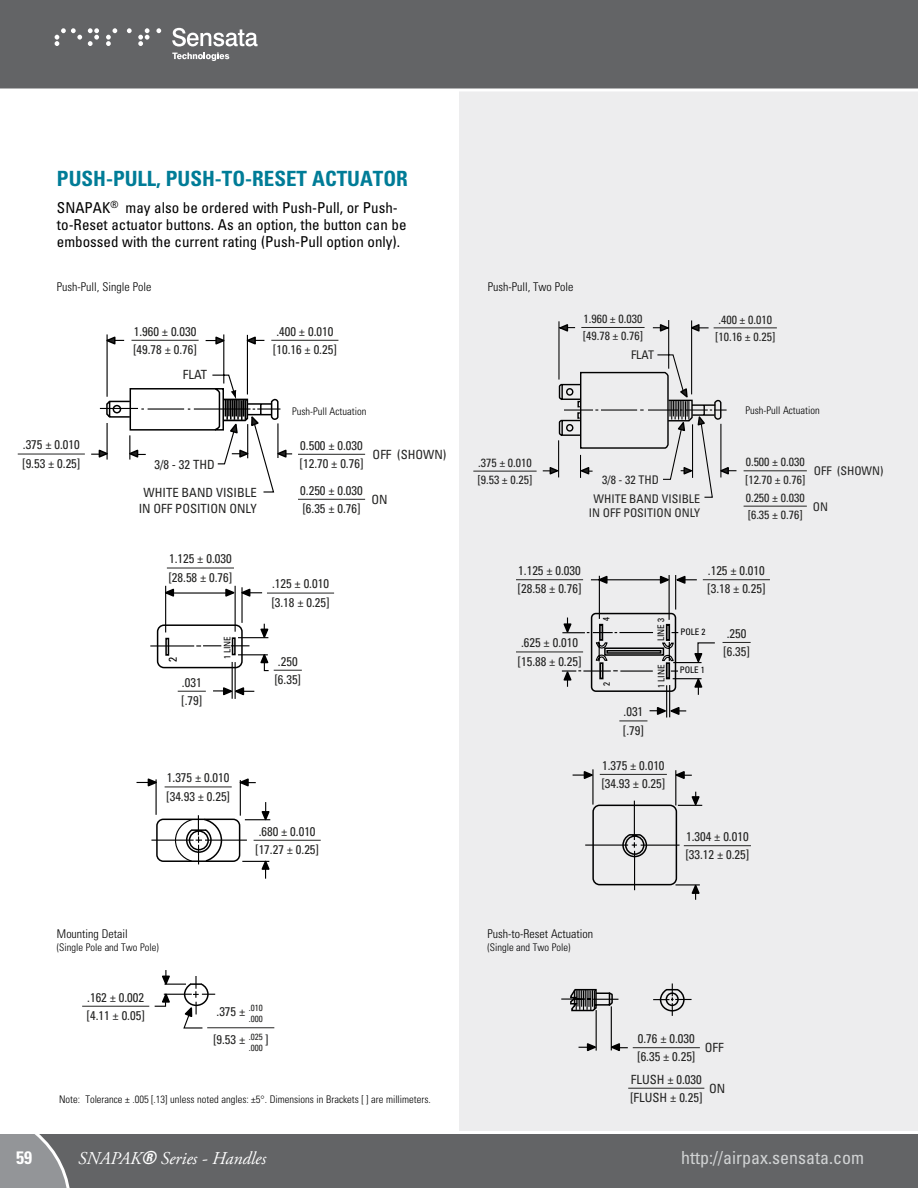
<style>
.page{position:relative;width:918px;height:1188px;background:#fff}
.page>*{position:absolute;margin:0;border:0;box-sizing:border-box;transform-origin:0 0}
.t1{font:700 condensed 21px "Univers";color:#007c97}
.t2{font:condensed 18px "Univers";color:#d1d3d4}
.t3{font:italic 18px "Adobe Garamond Pro";color:#fff}
.t4{font:700 condensed 18px "Univers";color:#fff}
.t5{font:condensed 15px/17.2px "Univers";color:#000}
.t6{font:condensed 12.6px/18.3px "Univers";color:#242423}
.t7{font:condensed 12px/17.2px "Univers";color:#242423}
.t8{font:300 condensed 12px "Univers";color:#000}
.t9{font:condensed 11.25px "Univers";color:#000}
.t10{font:300 condensed 10.5px "Univers";color:#000}
.t11{font:condensed 9px "Univers";color:#000}
.t12{font:condensed 9px/10.8px "Univers";color:#242423}
.s1{font-family:"Univers";font-weight:700;font-stretch:condensed}
</style>
<div class="page">
<div style="left:459px;top:54px;width:459px;height:1134px;background:#ededee"></div>
<div style="left:156px;top:819px;width:84px;height:43px;border:2px solid #000;border-radius:6px"></div>
<hr style="left:151px;top:840px;width:43px;height:1px;background:#000">
<hr style="left:205px;top:840px;width:42px;height:1px;background:#000">
<svg style="left:174px;top:815px;width:49px;height:49px"></svg>
<hr style="left:240px;top:780px;width:1px;height:36px;background:#000">
<hr style="left:156px;top:779px;width:1px;height:36px;background:#000">
<hr style="left:165px;top:787px;width:67px;height:1px;background:#242423">
<hr style="left:254px;top:840px;width:67px;height:1px;background:#242423">
<svg style="left:239px;top:778px;width:17px;height:10px"></svg>
<svg style="left:137px;top:778px;width:20px;height:10px"></svg>
<svg style="left:245px;top:802px;width:26px;height:19px"></svg>
<svg style="left:242px;top:860px;width:28px;height:19px"></svg>
<hr style="left:267px;top:593px;width:67px;height:1px;background:#242423">
<hr style="left:167px;top:568px;width:67px;height:1px;background:#242423">
<svg style="left:150px;top:585px;width:152px;height:114px"></svg>
<hr style="left:516px;top:652px;width:67px;height:1px;background:#242423">
<hr style="left:516px;top:579px;width:67px;height:1px;background:#242423">
<hr style="left:703px;top:579px;width:67px;height:1px;background:#242423">
<svg style="left:723px;top:642px;width:28px;height:1px"></svg>
<svg style="left:561px;top:575px;width:155px;height:147px"></svg>
<div style="left:592px;top:805px;width:85px;height:80px;border:2px solid #000;border-radius:6px"></div>
<hr style="left:585px;top:845px;width:43px;height:1px;background:#000">
<hr style="left:641px;top:845px;width:39px;height:1px;background:#000">
<hr style="left:634px;top:801px;width:1px;height:39px;background:#000">
<hr style="left:634px;top:851px;width:1px;height:39px;background:#000">
<svg style="left:622px;top:833px;width:26px;height:25px"></svg>
<hr style="left:592px;top:769px;width:2px;height:36px;background:#000">
<hr style="left:675px;top:770px;width:1px;height:35px;background:#000">
<hr style="left:600px;top:774px;width:67px;height:1px;background:#242423">
<hr style="left:684px;top:845px;width:67px;height:1px;background:#242423">
<svg style="left:675px;top:770px;width:17px;height:10px"></svg>
<svg style="left:573px;top:770px;width:21px;height:11px"></svg>
<svg style="left:678px;top:792px;width:24px;height:14px"></svg>
<svg style="left:675px;top:882px;width:25px;height:18px"></svg>
<hr style="left:207px;top:1027px;width:67px;height:1px;background:#242423">
<svg style="left:154px;top:970px;width:61px;height:59px"></svg>
<hr style="left:82px;top:1006px;width:67px;height:1px;background:#242423">
<svg style="left:653px;top:983px;width:39px;height:33px"></svg>
<hr style="left:561px;top:998px;width:24px;height:2px;background:#000">
<hr style="left:596px;top:1010px;width:1px;height:41px;background:#000">
<hr style="left:611px;top:1006px;width:1px;height:44px;background:#000">
<svg style="left:569px;top:988px;width:49px;height:24px"></svg>
<hr style="left:633px;top:1047px;width:67px;height:1px;background:#242423">
<hr style="left:628px;top:1088px;width:76px;height:1px;background:#242423">
<svg style="left:579px;top:1042px;width:18px;height:10px"></svg>
<svg style="left:610px;top:1042px;width:18px;height:9px"></svg>
<hr style="left:18px;top:454px;width:67px;height:1px;background:#242423">
<hr style="left:271px;top:340px;width:67px;height:1px;background:#242423">
<hr style="left:298px;top:454px;width:67px;height:1px;background:#242423">
<hr style="left:298px;top:499px;width:67px;height:1px;background:#242423">
<svg style="left:91px;top:334px;width:202px;height:159px"></svg>
<hr style="left:473px;top:471px;width:64px;height:1px;background:#242423">
<hr style="left:714px;top:328px;width:63px;height:1px;background:#242423">
<hr style="left:744px;top:470px;width:63px;height:1px;background:#242423">
<hr style="left:744px;top:506px;width:63px;height:1px;background:#242423">
<svg style="left:542px;top:320px;width:196px;height:178px"></svg>
<div style="left:0;top:0;width:918px;height:91px;background:#636466"></div>
<svg style="left:172px;top:28px;width:86px;height:33px"></svg>
<svg style="left:88px;top:28px;width:11px;height:18px"></svg>
<svg style="left:106px;top:28px;width:11px;height:18px"></svg>
<svg style="left:138px;top:28px;width:12px;height:18px"></svg>
<svg style="left:156px;top:28px;width:5px;height:5px"></svg>
<svg style="left:55px;top:28px;width:27px;height:18px"></svg>
<svg style="left:127px;top:28px;width:5px;height:5px"></svg>
<div style="left:73px;top:1131px;width:845px;height:57px;background:#636466"></div>
<svg style="left:0;top:1134px;width:73px;height:54px"></svg>
<h1 class="t1" style="left:57px;top:166px;width:352px">PUSH-PULL, PUSH-TO-RESET ACTUATOR</h1>
<p class="t5" style="left:57px;top:198px;width:351px">SNAPAK<sup>®</sup> may also be ordered with Push-Pull, or Push&shy;to-Reset actuator buttons. As an option, the button can be embossed with the current rating (Push-Pull option only).</p>
<p class="t8" style="left:57px;top:279px;width:96px">Push-Pull, Single Pole</p>
<p class="t6" style="left:133px;top:322px;width:65px">1.960 ± 0.030 [49.78 ± 0.76]</p>
<p class="t6" style="left:22px;top:436px;width:60px">.375 ± 0.010 [9.53 ± 0.25]</p>
<p class="t6" style="left:183px;top:365px;width:26px">FLAT</p>
<p class="t6" style="left:154px;top:455px;width:62px">3/8 - 32 THD</p>
<p class="t6" style="left:139px;top:485px;width:120px;line-height:15.1px;text-align:center">WHITE BAND VISIBLE<br>IN OFF POSITION ONLY</p>
<p class="t6" style="left:273px;top:322px;width:65px">.400 ± 0.010 [10.16 ± 0.25]</p>
<p class="t10" style="left:292px;top:405px;width:76px">Push-Pull Actuation</p>
<p class="t6" style="left:300px;top:436px;width:65px">0.500 ± 0.030 [12.70 ± 0.76]</p>
<p class="t6" style="left:373px;top:445px;width:75px">OFF (SHOWN)</p>
<p class="t6" style="left:300px;top:481px;width:64px">0.250 ± 0.030 [6.35 ± 0.76]</p>
<p class="t6" style="left:371px;top:490px;width:18px">ON</p>
<p class="t8" style="left:488px;top:279px;width:87px">Push-Pull, Two Pole</p>
<p class="t7" style="left:583px;top:310px;width:62px">1.960 ± 0.030 [49.78 ± 0.76]</p>
<p class="t7" style="left:631px;top:346px;width:24px">FLAT</p>
<p class="t7" style="left:715px;top:310px;width:62px">.400 ± 0.010 [10.16 ± 0.25]</p>
<p class="t7" style="left:477px;top:454px;width:56px">.375 ± 0.010 [9.53 ± 0.25]</p>
<p class="t7" style="left:602px;top:471px;width:58px">3/8 - 32 THD</p>
<p class="t7" style="left:589px;top:491px;width:113px;line-height:14.2px;text-align:center">WHITE BAND VISIBLE<br>IN OFF POSITION ONLY</p>
<p class="t10" style="left:745px;top:404px;width:76px">Push-Pull Actuation</p>
<p class="t7" style="left:745px;top:453px;width:62px">0.500 ± 0.030 [12.70 ± 0.76]</p>
<p class="t7" style="left:814px;top:462px;width:71px">OFF (SHOWN)</p>
<p class="t7" style="left:746px;top:489px;width:60px">0.250 ± 0.030 [6.35 ± 0.76]</p>
<p class="t7" style="left:813px;top:497px;width:17px">ON</p>
<p class="t6" style="left:168px;top:550px;width:65px">1.125 ± 0.030 [28.58 ± 0.76]</p>
<p class="t6" style="left:518px;top:561px;width:65px">1.125 ± 0.030 [28.58 ± 0.76]</p>
<p class="t6" style="left:707px;top:561px;width:60px">.125 ± 0.010 [3.18 ± 0.25]</p>
<p class="t6" style="left:723px;top:624px;width:28px">.250 [6.35]</p>
<p class="t6" style="left:271px;top:575px;width:60px">.125 ± 0.010 [3.18 ± 0.25]</p>
<p class="t11" style="left:600px;top:621px;width:6px;rotate:-90deg">4</p>
<p class="t11" style="left:655px;top:641px;width:25px;rotate:-90deg">LINE 3</p>
<p class="t11" style="left:680px;top:626px;width:26px">POLE 2</p>
<p class="t11" style="left:680px;top:665px;width:26px">POLE 1</p>
<p class="t11" style="left:221px;top:659px;width:24px;rotate:-90deg">1 LINE</p>
<p class="t6" style="left:518px;top:634px;width:65px">.625 ± 0.010 [15.88 ± 0.25]</p>
<p class="t6" style="left:274px;top:652px;width:28px">.250 [6.35]</p>
<p class="t9" style="left:166px;top:662px;width:6px;rotate:-90deg">2</p>
<p class="t11" style="left:656px;top:688px;width:25px;rotate:-90deg">1 LINE</p>
<p class="t6" style="left:181px;top:673px;width:23px">.031 [.79]</p>
<p class="t11" style="left:601px;top:686px;width:6px;rotate:-90deg">2</p>
<p class="t6" style="left:623px;top:702px;width:23px">.031 [.79]</p>
<p class="t6" style="left:601px;top:756px;width:65px">1.375 ± 0.010 [34.93 ± 0.25]</p>
<p class="t6" style="left:166px;top:768px;width:65px">1.375 ± 0.010 [34.93 ± 0.25]</p>
<p class="t6" style="left:255px;top:822px;width:65px">.680 ± 0.010 [17.27 ± 0.25]</p>
<p class="t6" style="left:685px;top:827px;width:65px">1.304 ± 0.010 [33.12 ± 0.25]</p>
<p class="t8" style="left:57px;top:927px;width:72px">Mounting Detail</p>
<p class="t10" style="left:57px;top:941px;width:103px">(Single Pole and Two Pole)</p>
<p class="t8" style="left:487px;top:927px;width:107px">Push-to-Reset Actuation</p>
<p class="t10" style="left:487px;top:941px;width:84px">(Single and Two Pole)</p>
<p class="t6" style="left:87px;top:988px;width:60px">.162 ± 0.002 [4.11 ± 0.05]</p>
<p class="t6" style="left:217px;top:1002px;width:48px">.375 ± <sup>.010</sup></p>
<p class="t12" style="left:249px;top:1013px;width:15px">.000</p>
<p class="t12" style="left:249px;top:1031px;width:15px">.025 .000</p>
<p class="t6" style="left:213px;top:1031px;width:34px">[9.53 ±</p>
<p class="t6" style="left:265px;top:1031px;width:5px">]</p>
<p class="t10" style="left:59px;top:1093px;width:373px">Note: Tolerance ± .005 [.13] unless noted angles: ±5°. Dimensions in Brackets [ ] are millimeters.</p>
<p class="t6" style="left:638px;top:1029px;width:58px">0.76 ± 0.030</p>
<p class="t6" style="left:705px;top:1038px;width:20px">OFF</p>
<p class="t6" style="left:631px;top:1046px;width:72px;line-height:22.2px;text-align:center">[6.35 ± 0.25]<br>FLUSH ± 0.030</p>
<p class="t6" style="left:709px;top:1079px;width:18px">ON</p>
<p class="t6" style="left:630px;top:1088px;width:74px">[FLUSH ± 0.25]</p>
<h2 class="t4" style="left:16px;top:1147px;width:17px">59</h2>
<h2 class="t3" style="left:78px;top:1148px;width:190px">SNAPAK<span class="s1">®</span> Series - Handles</h2>
<h2 class="t2" style="left:681px;top:1146px;width:184px">http://airpax.sensata.com</h2>
</div>
